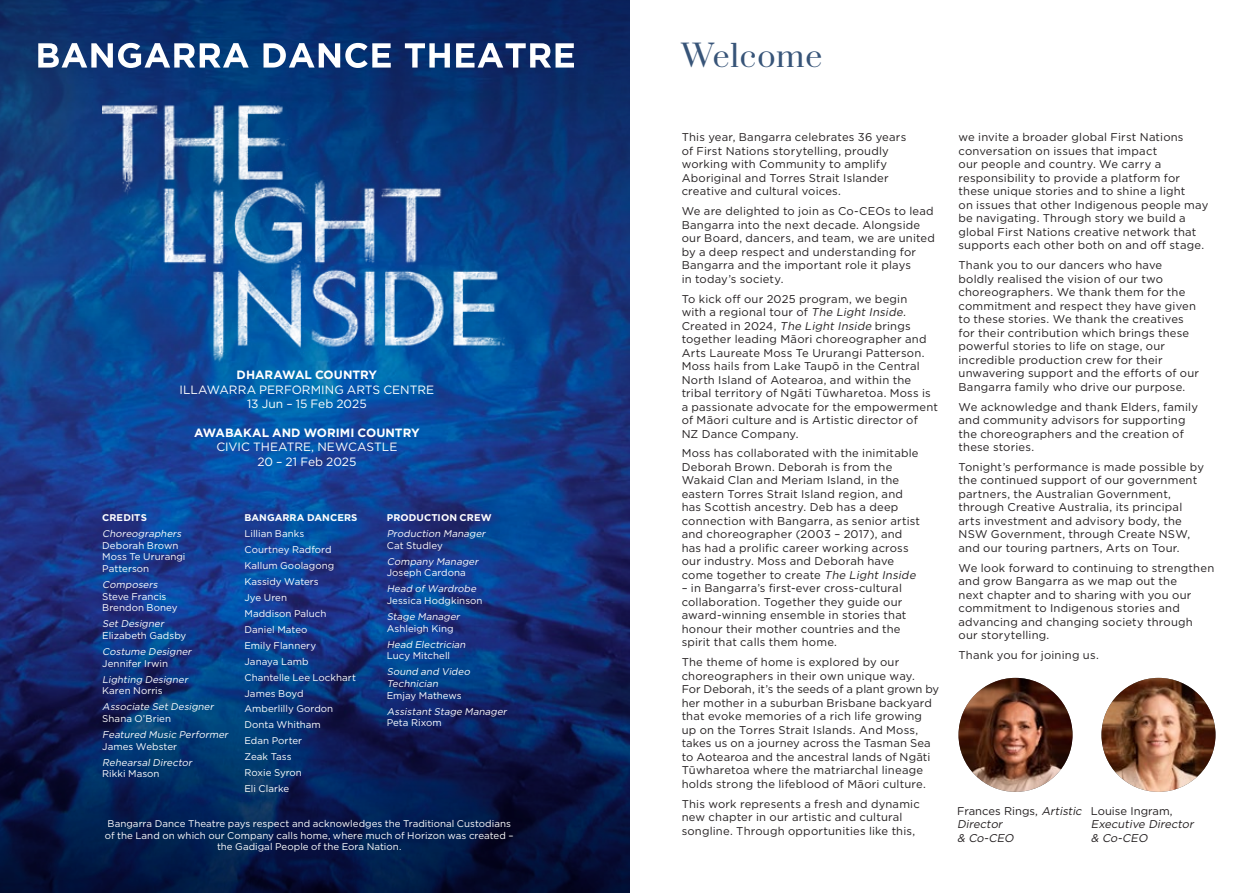
<style>
.page{position:relative;width:1259px;height:893px;background:#fff}
.page>*{position:absolute;margin:0;border:0;box-sizing:border-box;transform-origin:0 0}
.t1{font:30px "Prata";letter-spacing:.025em;color:#375478}
.t2{font:12px/14.4px "Gotham";color:#fff;text-align:center}
.t3{font:700 12px "Gotham";letter-spacing:-.005em;color:#fff}
.t4{font:11.25px/13.5px "Gotham";letter-spacing:.02em;color:#231f20}
.t5{font:italic 11.25px/13.5px "Gotham";color:#231f20}
.t6{font:11.25px "Gotham";color:#231f20}
.t7{font:9.75px/15.9px "Gotham";letter-spacing:.005em;color:#fff}
.t8{font:italic 9.75px/11.7px "Gotham";color:#fff}
.t9{font:700 9.75px "Gotham";letter-spacing:.01em;color:#fff}
.s1{font-style:italic}
.s2{font-style:normal}
</style>
<div class="page">
<svg style="left:0;top:0;width:629px;height:276px;background:#0c3372"></svg>
<svg style="left:0;top:276px;width:629px;height:338px;background:#124192"></svg>
<svg style="left:0;top:614px;width:629px;height:279px;background:#08225a"></svg>
<img style="left:102px;top:88px;width:414px;height:278px">
<svg style="left:38px;top:43px;width:536px;height:25px"></svg>
<img style="left:958px;top:678px;width:114px;height:114px;border-radius:57px">
<img style="left:1101px;top:678px;width:114px;height:114px;border-radius:57px">
<p class="t3" style="left:237px;top:367px;width:142px">DHARAWAL COUNTRY</p>
<p class="t2" style="left:179px;top:382px;width:256px">ILLAWARRA PERFORMING ARTS CENTRE<br>13 Jun – 15 Feb 2025</p>
<p class="t3" style="left:194px;top:425px;width:227px">AWABAKAL AND WORIMI COUNTRY</p>
<p class="t2" style="left:216px;top:440px;width:183px">CIVIC THEATRE, NEWCASTLE<br>20 – 21 Feb 2025</p>
<p class="t9" style="left:102px;top:511px;width:46px">CREDITS</p>
<p class="t8" style="left:102px;top:527px;width:83px">Choreographers</p>
<p class="t7" style="left:102px;top:539px;width:85px;line-height:11.7px">Deborah Brown<br>Moss Te Ururangi<br>Patterson</p>
<p class="t8" style="left:102px;top:579px;width:59px">Composers</p>
<p class="t7" style="left:102px;top:590px;width:77px;line-height:11.7px">Steve Francis<br>Brendon Boney</p>
<p class="t8" style="left:102px;top:618px;width:65px">Set Designer</p>
<p class="t7" style="left:102px;top:627px;width:86px">Elizabeth Gadsby</p>
<p class="t8" style="left:102px;top:646px;width:93px">Costume Designer</p>
<p class="t7" style="left:102px;top:655px;width:67px">Jennifer Irwin</p>
<p class="t8" style="left:102px;top:673px;width:89px">Lighting Designer</p>
<p class="t7" style="left:102px;top:683px;width:62px">Karen Norris</p>
<p class="t8" style="left:102px;top:701px;width:115px">Associate SetDesigner</p>
<p class="t7" style="left:102px;top:710px;width:70px">Shana O’Brien</p>
<p class="t8" style="left:102px;top:728px;width:130px">Featured Music Performer</p>
<p class="t7" style="left:102px;top:738px;width:76px">James Webster</p>
<p class="t8" style="left:102px;top:756px;width:94px">Rehearsal Director</p>
<p class="t7" style="left:102px;top:766px;width:59px">Rikki Mason</p>
<p class="t9" style="left:244px;top:511px;width:114px">BANGARRA DANCERS</p>
<p class="t7" style="left:244px;top:525px;width:113px">Lillian Banks<br>Courtney Radford<br>Kallum Goolagong<br>Kassidy Waters<br>Jye Uren<br>Maddison Paluch<br>Daniel Mateo<br>Emily Flannery<br>Janaya Lamb<br>Chantelle Lee Lockhart<br>James Boyd<br>Amberlilly Gordon<br>Donta Whitham<br>Edan Porter<br>Zeak Tass<br>Roxie Syron<br>Eli Clarke</p>
<p class="t9" style="left:387px;top:511px;width:106px">PRODUCTION CREW</p>
<p class="t8" style="left:387px;top:527px;width:102px">Production Manager</p>
<p class="t7" style="left:387px;top:537px;width:58px">Cat Studley</p>
<p class="t8" style="left:387px;top:555px;width:95px">Company Manager</p>
<p class="t7" style="left:387px;top:565px;width:81px">Joseph Cardona</p>
<p class="t8" style="left:387px;top:583px;width:93px">Head ofWardrobe</p>
<p class="t7" style="left:387px;top:592px;width:97px">Jessica Hodgkinson</p>
<p class="t8" style="left:387px;top:610px;width:77px">Stage Manager</p>
<p class="t7" style="left:387px;top:620px;width:68px">Ashleigh King</p>
<p class="t8" style="left:387px;top:638px;width:82px">Head Electrician</p>
<p class="t7" style="left:387px;top:648px;width:65px">Lucy Mitchell</p>
<p class="t8" style="left:387px;top:666px;width:87px">Sound and Video<br>Technician</p>
<p class="t7" style="left:387px;top:687px;width:76px">Emjay Mathews</p>
<p class="t8" style="left:387px;top:705px;width:124px">AssistantStage Manager</p>
<p class="t7" style="left:387px;top:715px;width:56px">Peta Rixom</p>
<p class="t7" style="left:105px;top:817px;width:410px;line-height:11.7px;text-align:center">Bangarra Dance Theatre pays respect and acknowledges the Traditional Custodians of the Land on which our Company calls home, where much of Horizon was created – the Gadigal People of the Eora Nation.</p>
<h1 class="t1" style="left:681px;top:31px;width:142px">Welcome</h1>
<p class="t4" style="left:681px;top:130px;width:226px">This year, Bangarra celebrates 36 years of First Nations storytelling, proudly working with Community to amplify Aboriginal and Torres Strait Islander creative and cultural voices.</p>
<p class="t4" style="left:681px;top:204px;width:255px">We are delighted to join as Co-CEOs to lead Bangarra into the next decade. Alongside our Board, dancers, and team, we are united by a deep respect and understanding for Bangarra and the important role it plays<br>in today’s society.</p>
<p class="t4" style="left:681px;top:292px;width:258px">To kick off our 2025 program, we begin<br>with a regional tour of <span class="s1">The Light Inside.<br></span>Created in 2024, <span class="s1">The Light Inside</span> brings together leading Māori choreographer and Arts Laureate Moss Te Ururangi Patterson.<br>Moss hails from Lake Taupō in the Central North Island of Aotearoa, and within the tribal territory of Ngāti Tūwharetoa. Moss is a passionate advocate for the empowerment of Māori culture and is Artistic director of<br>NZ Dance Company.</p>
<p class="t4" style="left:681px;top:446px;width:240px">Moss has collaborated with the inimitable Deborah Brown. Deborah is from the Wakaid Clan and Meriam Island, in the eastern Torres Strait Island region, and has Scottish ancestry. Deb has a deep connection with Bangarra, as senior artist and choreographer (2003 – 2017), and has had a prolific career working across our industry. Moss and Deborah have come together to create <span class="s1">The Light Inside</span></p>
<p class="t4" style="left:681px;top:581px;width:226px">– in Bangarra’s first-ever cross-cultural collaboration. Together they guide our award-winning ensemble in stories that honour their mother countries and the spirit that calls them home.</p>
<p class="t4" style="left:681px;top:655px;width:259px">The theme of home is explored by our choreographers in their own unique way.<br>For Deborah, it’s the seeds of a plant grown by her mother in a suburban Brisbane backyard that evoke memories of a rich life growing up on the Torres Strait Islands. And Moss, takes us on a journey across the Tasman Sea to Aotearoa and the ancestral lands of Ngāti Tūwharetoa where the matriarchal lineage holds strong the lifeblood of Māori culture.</p>
<p class="t4" style="left:681px;top:797px;width:240px">This work represents a fresh and dynamic new chapter in our artistic and cultural songline. Through opportunities like this,</p>
<p class="t4" style="left:958px;top:130px;width:251px">we invite a broader global First Nations conversation on issues that impact<br>our people and country. We carry a responsibility to provide a platform for these unique stories and to shine a light<br>on issues that other Indigenous people may be navigating. Through story we build a global First Nations creative network that supports each other both on and off stage.</p>
<p class="t4" style="left:958px;top:258px;width:242px">Thank you to our dancers who have boldly realised the vision of our two choreographers. We thank them for the commitment and respect they have given to these stories. We thank the creatives for their contribution which brings these powerful stories to life on stage, our incredible production crew for their unwavering support and the efforts of our Bangarra family who drive our purpose.</p>
<p class="t4" style="left:958px;top:400px;width:241px">We acknowledge and thank Elders, family and community advisors for supporting the choreographers and the creation of these stories.</p>
<p class="t4" style="left:958px;top:460px;width:247px">Tonight’s performance is made possible by the continued support of our government partners, the Australian Government, through Creative Australia, its principal arts investment and advisory body, the NSW Government, through Create NSW, and our touring partners, Arts on Tour.</p>
<p class="t4" style="left:958px;top:561px;width:257px">We look forward to continuing to strengthen and grow Bangarra as we map out the<br>next chapter and to sharing with you our commitment to Indigenous stories and advancing and changing society through our storytelling.</p>
<p class="t4" style="left:958px;top:648px;width:142px">Thank you for joining us.</p>
<p class="t5" style="left:957px;top:804px;width:129px"><span class="s2">Frances Rings,</span> Artistic<br>Director<br>&amp; Co-CEO</p>
<p class="t6" style="left:1091px;top:804px;width:83px">Louise Ingram,</p>
<p class="t5" style="left:1091px;top:817px;width:107px">Executive Director &amp; Co-CEO</p>
</div>
